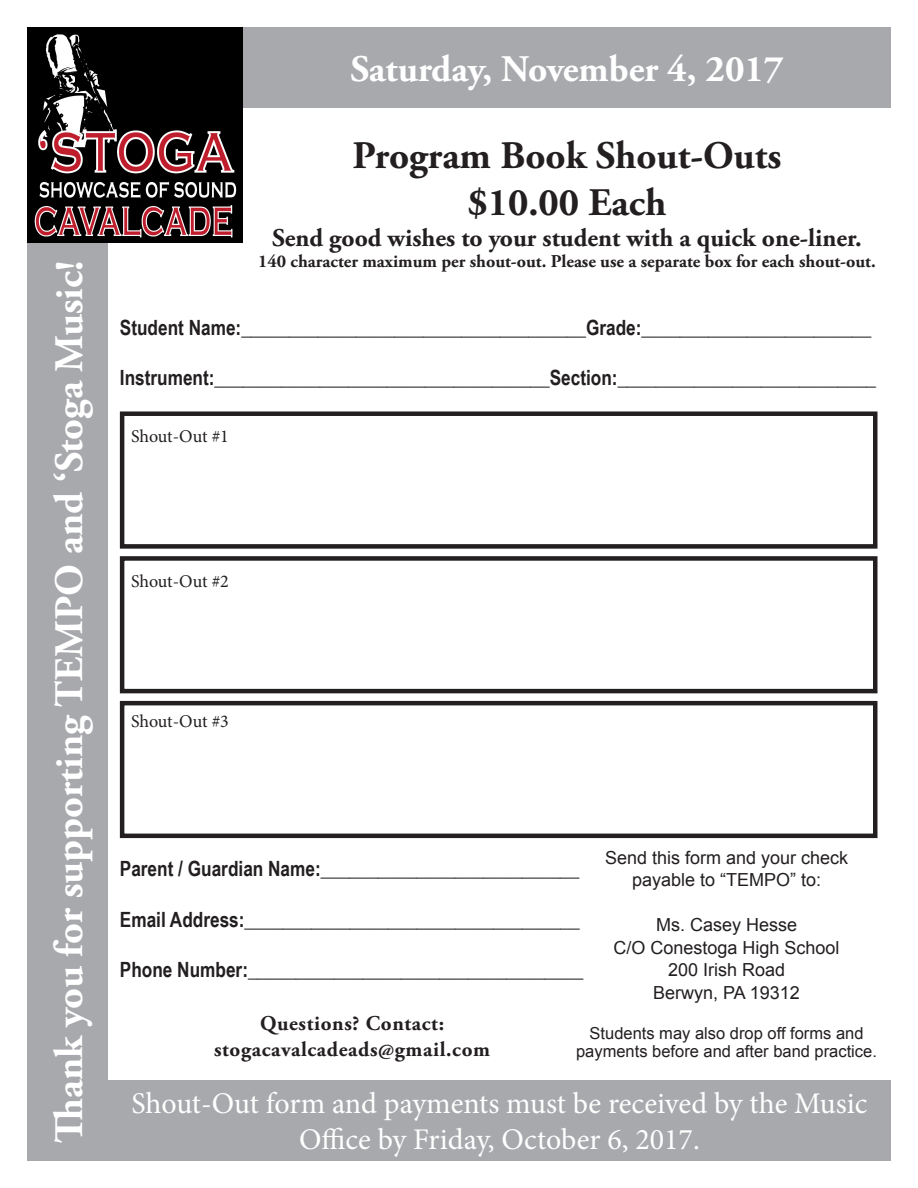
<style>
.page{position:relative;width:918px;height:1188px;background:#fff}
.page>*{position:absolute;margin:0;border:0;box-sizing:border-box;transform-origin:0 0}
.t1{font:700 40.5px "Adobe Garamond Pro";color:#fff}
.t2{font:700 39px/46.8px "Adobe Garamond Pro";color:#231f20;text-align:center}
.t3{font:700 37.5px "Adobe Garamond Pro";color:#fff}
.t4{font:30px/36px "Minion Pro";letter-spacing:-.005em;color:#fff;text-align:center}
.t5{font:700 25.5px "Adobe Garamond Pro";color:#231f20}
.t6{font:700 21px "Arial Narrow";color:#231f20}
.t7{font:700 21px/25.2px "Adobe Garamond Pro";letter-spacing:.03em;color:#231f20;text-align:center}
.t8{font:18px/22.5px "Arial";color:#231f20;text-align:center}
.t9{font:700 18px "Adobe Garamond Pro";color:#231f20}
.t10{font:18px "Minion Pro";letter-spacing:-.01em;color:#231f20}
.t11{font:16.5px/18px "Arial";color:#231f20;text-align:center}
</style>
<div class="page">
<div style="left:120px;top:411px;width:758px;height:138px;border:4px solid #231f20"></div>
<img style="left:27px;top:27px;width:216px;height:216px">
<div style="left:243px;top:27px;width:648px;height:81px;background:#a8a9ad"></div>
<div style="left:27px;top:243px;width:81px;height:918px;background:#a8a9ad"></div>
<div style="left:108px;top:1080px;width:783px;height:81px;background:#a8a9ad"></div>
<div style="left:120px;top:556px;width:758px;height:137px;border:4px solid #231f20"></div>
<div style="left:120px;top:701px;width:758px;height:137px;border:4px solid #231f20"></div>
<h1 class="t1" style="left:46px;top:1143px;width:883px;rotate:-90deg">Thank you for supporting TEMPO and ‘Stoga Music!</h1>
<h3 class="t3" style="left:350px;top:47px;width:435px">Saturday, November 4, 2017</h3>
<h2 class="t2" style="left:353px;top:133px;width:430px">Program Book Shout-Outs $10.00 Each</h2>
<p class="t5" style="left:272px;top:223px;width:591px">Send good wishes to your student with a quick one-liner.</p>
<p class="t9" style="left:258px;top:251px;width:619px">140 character maximum per shout-out. Please use a separate box for each shout-out.</p>
<p class="t6" style="left:120px;top:315px;width:753px">Student Name:____________________________________Grade:________________________</p>
<p class="t6" style="left:120px;top:366px;width:758px">Instrument:___________________________________Section:___________________________</p>
<p class="t10" style="left:131px;top:424px;width:99px">Shout-Out #1</p>
<p class="t10" style="left:131px;top:569px;width:99px">Shout-Out #2</p>
<p class="t10" style="left:131px;top:709px;width:99px">Shout-Out #3</p>
<p class="t8" style="left:605px;top:846px;width:245px">Send this form and your check payable to “TEMPO” to:</p>
<p class="t8" style="left:614px;top:914px;width:228px">Ms. Casey Hesse<br>C/O Conestoga High School<br>200 Irish Road<br>Berwyn, PA 19312</p>
<p class="t11" style="left:576px;top:1024px;width:302px">Students may also drop off forms and payments before and after band practice.</p>
<p class="t6" style="left:120px;top:857px;width:461px">Parent / Guardian Name:___________________________</p>
<p class="t6" style="left:120px;top:907px;width:461px">Email Address:___________________________________</p>
<p class="t6" style="left:120px;top:958px;width:465px">Phone Number:___________________________________</p>
<p class="t7" style="left:214px;top:1012px;width:278px">Questions? Contact: stogacavalcadeads@gmail.com</p>
<h3 class="t4" style="left:131px;top:1086px;width:738px">Shout-Out form and payments must be received by the Music<br>Office by Friday, October 6, 2017.</h3>
</div>
